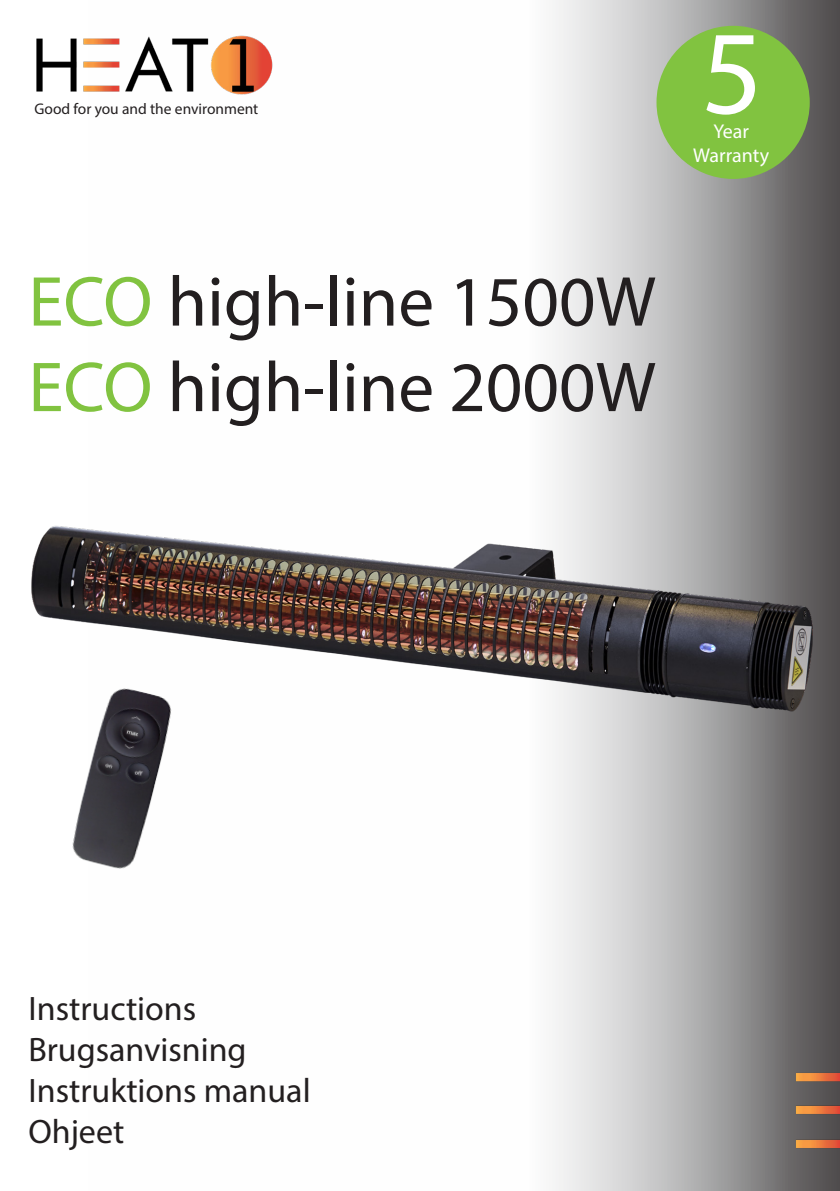
<style>
.page{position:relative;width:840px;height:1191px;background:#fff}
.page>*{position:absolute;margin:0;border:0;box-sizing:border-box;transform-origin:0 0}
.t1{font:120px "Myriad Pro";color:#fff}
.t2{font:71.2px/85.6px "Myriad Pro";color:#231f20}
.t3{font:34px "Myriad Pro";color:#231f20}
.t4{font:20px "Myriad Pro";color:#fff}
.t5{font:15.4px "Myriad Pro";color:#231f20}
.s1{color:#81c340}
</style>
<div class="page">
<svg style="left:553px;top:0;width:286px;height:1191px"></svg>
<img style="left:36px;top:35px;width:237px;height:60px">
<img style="left:792px;top:1058px;width:47px;height:104px">
<img style="left:31px;top:459px;width:799px;height:257px">
<img style="left:60px;top:673px;width:124px;height:196px">
<div style="left:656px;top:26px;width:153px;height:153px;background:#81c340;border-radius:50%"></div>
<p class="t5" style="left:34px;top:99px;width:225px">Good for you and the environment</p>
<p class="t1" style="left:701px;top:-1px;width:63px">5</p>
<p class="t4" style="left:713px;top:119px;width:37px">Year</p>
<p class="t4" style="left:692px;top:143px;width:77px">Warranty</p>
<p class="t2" style="left:28px;top:258px;width:628px"><span class="s1">ECO</span> high-line 1500W<br><span class="s1">ECO</span> high-line 2000W</p>
<p class="t3" style="left:28px;top:988px;width:169px">Instructions</p>
<p class="t3" style="left:28px;top:1028px;width:220px">Brugsanvisning</p>
<p class="t3" style="left:28px;top:1069px;width:284px">Instruktions manual</p>
<p class="t3" style="left:28px;top:1110px;width:97px">Ohjeet</p>
</div>
